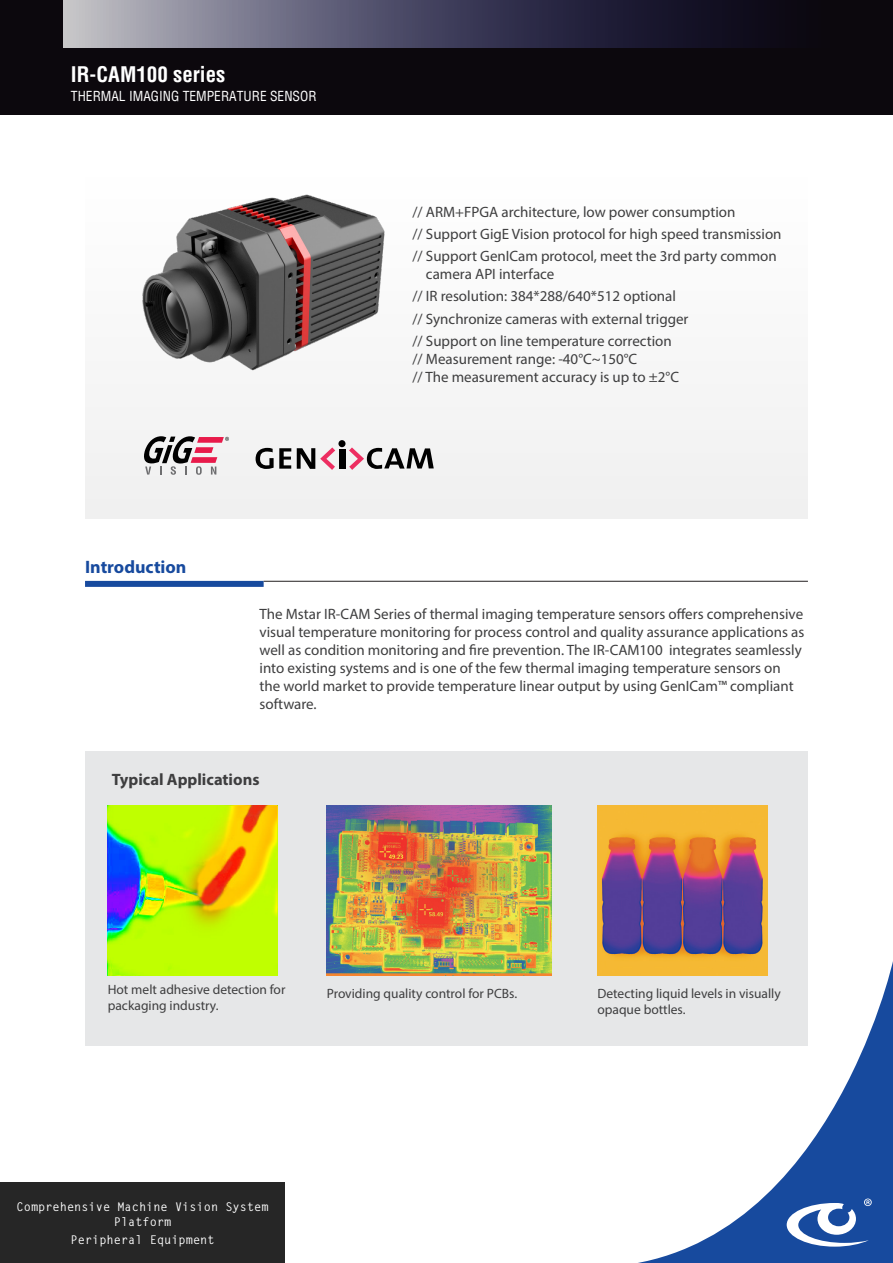
<style>
.page{position:relative;width:893px;height:1263px;background:#fff}
.page>*{position:absolute;margin:0;border:0;box-sizing:border-box;transform-origin:0 0}
.t1{font:700 condensed 21px "Helvetica";color:#fff}
.t2{font:700 18px "Myriad Pro";color:#174a9e}
.t3{font:700 16.5px "Myriad Pro";color:#3e3e3f}
.t4{font:15px/18px "Myriad Pro";color:#3e3e3f}
.t5{font:13.5px/16.2px "Myriad Pro";color:#3e3e3f}
.t6{font:condensed 13.5px "Helvetica";color:#fff}
.t7{font:700 12px/14.4px "Letter Gothic Std";color:#fff;text-align:center}
</style>
<div class="page">
<div style="left:0;top:0;width:893px;height:115px;background:#0c080d"></div>
<svg style="left:64px;top:0;width:703px;height:48px"></svg>
<div style="left:0;top:1182px;width:285px;height:81px;background:#262626"></div>
<div style="left:85px;top:175px;width:723px;height:344px;background:#f0f0f0"></div>
<div style="left:85px;top:581px;width:179px;height:6px;background:#174a9e"></div>
<hr style="left:264px;top:581px;width:544px;height:1px;background:#231f20">
<svg style="left:144px;top:436px;width:85px;height:39px"></svg>
<svg style="left:256px;top:448px;width:35px;height:21px"></svg>
<div style="left:338px;top:440px;width:7px;height:7px;background:#000;border-radius:50%"></div>
<div style="left:339px;top:449px;width:6px;height:20px;background:#000"></div>
<svg style="left:297px;top:447px;width:38px;height:23px"></svg>
<svg style="left:349px;top:447px;width:85px;height:23px"></svg>
<svg style="left:638px;top:961px;width:255px;height:302px"></svg>
<svg style="left:787px;top:1198px;width:85px;height:48px"></svg>
<div style="left:85px;top:751px;width:723px;height:295px;background:#e6e7e8"></div>
<img style="left:327px;top:806px;width:225px;height:170px">
<img style="left:597px;top:806px;width:170px;height:170px">
<img style="left:108px;top:806px;width:170px;height:170px">
<img style="left:136px;top:189px;width:255px;height:182px">
<p class="t1" style="left:71px;top:61px;width:156px">IR-CAM100 series</p>
<p class="t6" style="left:71px;top:87px;width:247px">THERMAL IMAGING TEMPERATURE SENSOR</p>
<p class="t2" style="left:85px;top:555px;width:103px">Introduction</p>
<p class="t4" style="left:412px;top:202px;width:325px">// ARM+FPGA architecture, low power consumption</p>
<p class="t4" style="left:412px;top:225px;width:371px">// Support GigE Vision protocol for high speed transmission</p>
<p class="t4" style="left:426px;top:247px;width:352px;text-indent:-13px">// Support GenICam protocol, meet the 3rd party common camera API interface</p>
<p class="t4" style="left:412px;top:287px;width:265px">// IR resolution: 384*288/640*512 optional</p>
<p class="t4" style="left:412px;top:309px;width:278px">// Synchronize cameras with external trigger</p>
<p class="t4" style="left:412px;top:332px;width:268px">// Support on line temperature correction // Measurement range: -40°C~150°C<br>// The measurement accuracy is up to ±2°C</p>
<p class="t4" style="left:259px;top:605px;width:546px">The Mstar IR-CAM Series of thermal imaging temperature sensors offers comprehensive visual temperature monitoring for process control and quality assurance applications as well as condition monitoring and fire prevention. The IR-CAM100 integrates seamlessly into existing systems and is one of the few thermal imaging temperature sensors on the world market to provide temperature linear output by using GenICam™ compliant software.</p>
<p class="t3" style="left:112px;top:768px;width:149px">Typical Applications</p>
<p class="t5" style="left:108px;top:981px;width:179px">Hot melt adhesive detection for</p>
<p class="t5" style="left:327px;top:985px;width:192px">Providing quality control for PCBs.</p>
<p class="t5" style="left:108px;top:997px;width:112px">packaging industry.</p>
<p class="t7" style="left:17px;top:1200px;width:254px">Comprehensive Machine Vision System<br>Platform</p>
<p class="t7" style="left:71px;top:1233px;width:146px">Peripheral Equipment</p>
<p class="t5" style="left:597px;top:985px;width:185px">Detecting liquid levels in visually opaque bottles.</p>
</div>
